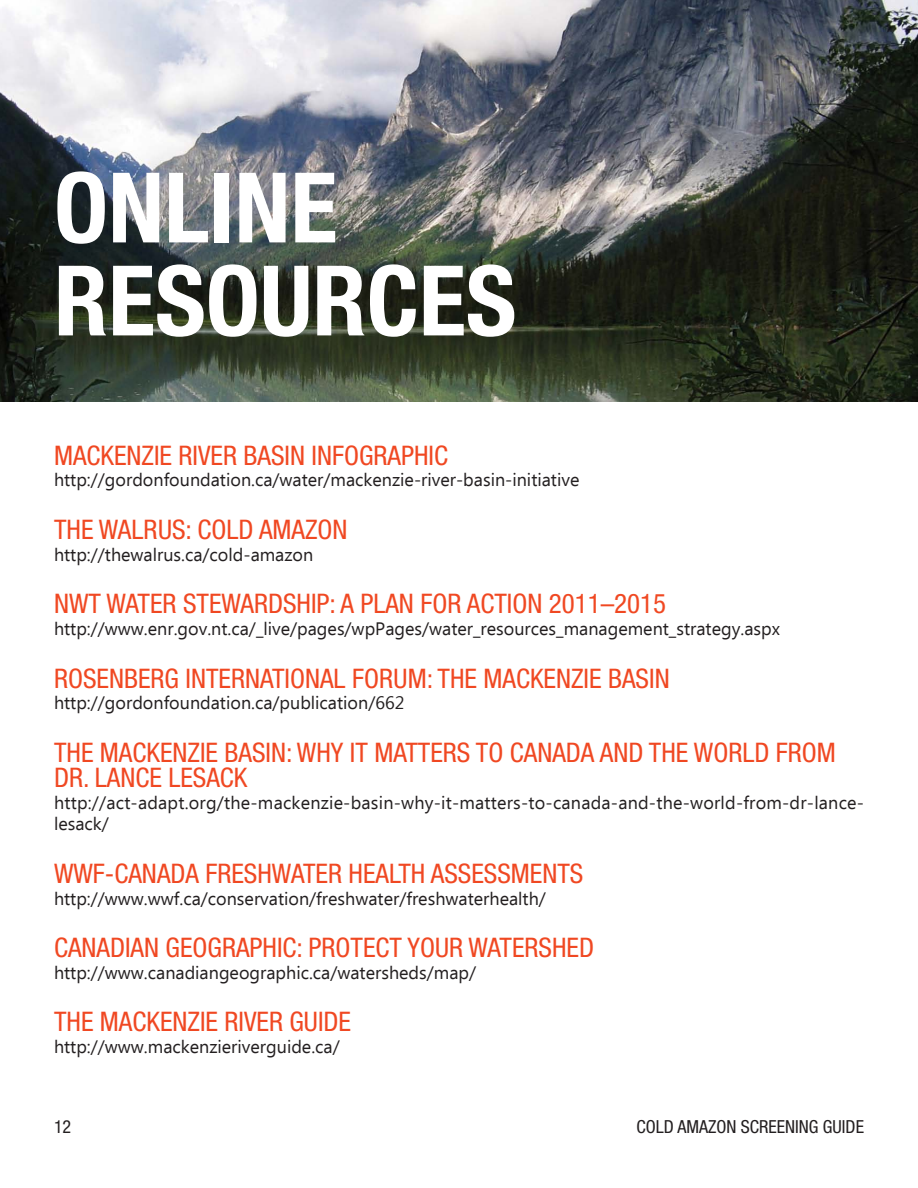
<style>
.page{position:relative;width:918px;height:1188px;background:#fff}
.page>*{position:absolute;margin:0;border:0;box-sizing:border-box;transform-origin:0 0}
.t1{font:700 condensed 97.5px "Helvetica Neue LT Std";color:#fff}
.t2{font:condensed 27px/25.5px "Helvetica Neue LT Std";color:#f04822}
.t3{font:18px/21.6px "Ebrima";color:#231f20}
.t4{font:condensed 18px "Helvetica Neue LT Std";color:#231f20}
</style>
<div class="page">
<img style="left:0;top:0;width:918px;height:402px">
<p class="t1" style="left:54px;top:149px;width:285px">ONLINE</p>
<p class="t1" style="left:54px;top:242px;width:464px">RESOURCES</p>
<p class="t2" style="left:54px;top:442px;width:396px">MACKENZIE RIVER BASIN INFOGRAPHIC</p>
<p class="t3" style="left:54px;top:470px;width:527px">http://gordonfoundation.ca/water/mackenzie-river-basin-initiative</p>
<p class="t2" style="left:54px;top:517px;width:295px">THE WALRUS: COLD AMAZON</p>
<p class="t3" style="left:54px;top:545px;width:261px">http://thewalrus.ca/cold-amazon</p>
<p class="t2" style="left:54px;top:591px;width:614px">NWT WATER STEWARDSHIP: A PLAN FOR ACTION 2011–2015</p>
<p class="t3" style="left:54px;top:619px;width:727px">http://www.enr.gov.nt.ca/_live/pages/wpPages/water_resources_management_strategy.aspx</p>
<p class="t2" style="left:54px;top:665px;width:617px">ROSENBERG INTERNATIONAL FORUM: THE MACKENZIE BASIN</p>
<p class="t3" style="left:54px;top:693px;width:352px">http://gordonfoundation.ca/publication/662</p>
<p class="t2" style="left:54px;top:739px;width:783px">THE MACKENZIE BASIN: WHY IT MATTERS TO CANADA AND THE WORLD FROM<br>DR. LANCE LESACK</p>
<p class="t3" style="left:54px;top:793px;width:812px">http://act-adapt.org/the-mackenzie-basin-why-it-matters-to-canada-and-the-world-from-dr-lance&shy;lesack/</p>
<p class="t2" style="left:54px;top:861px;width:531px">WWF-CANADA FRESHWATER HEALTH ASSESSMENTS</p>
<p class="t3" style="left:54px;top:889px;width:493px">http://www.wwf.ca/conservation/freshwater/freshwaterhealth/</p>
<p class="t2" style="left:54px;top:935px;width:542px">CANADIAN GEOGRAPHIC: PROTECT YOUR WATERSHED</p>
<p class="t3" style="left:54px;top:963px;width:424px">http://www.canadiangeographic.ca/watersheds/map/</p>
<p class="t2" style="left:54px;top:1009px;width:299px">THE MACKENZIE RIVER GUIDE</p>
<p class="t3" style="left:54px;top:1037px;width:287px">http://www.mackenzieriverguide.ca/</p>
<p class="t4" style="left:54px;top:1116px;width:19px">12</p>
<p class="t4" style="left:637px;top:1117px;width:229px">COLD AMAZON SCREENING GUIDE</p>
</div>
